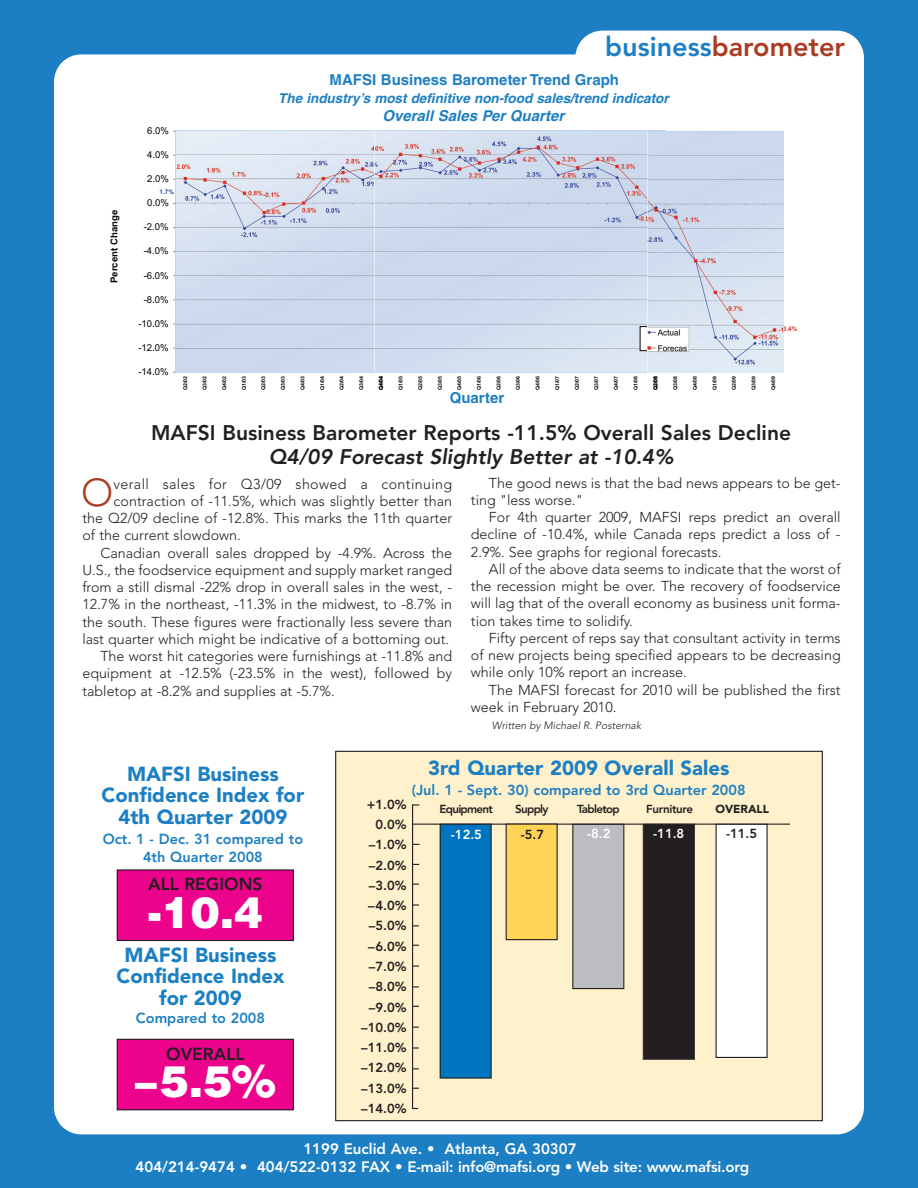
<style>
.page{position:relative;width:918px;height:1188px;background:#1d7fc3}
.page>*{position:absolute;margin:0;border:0;box-sizing:border-box;transform-origin:0 0}
.t1{font:900 43.35px "Helvetica";color:#fff}
.t2{font:300 38.55px "Avenir";color:#aa3c24}
.t3{font:800 27px "Avenir";color:#aa3c24}
.t4{font:800 21px/24px "Avenir";color:#231f20;text-align:center}
.t5{font:900 20.25px/21.8px "Avenir";color:#1d7fc3;text-align:center}
.t6{font:800 17.4px "Avenir";color:#231f20}
.t7{font:800 15px/18px "Avenir";color:#fff;text-align:center}
.t8{font:700 15px "Helvetica";color:#1d7fc3}
.t9{font:italic 700 15px "Helvetica";color:#1d7fc3}
.t10{font:800 14.4px/17.4px "Avenir";color:#1d7fc3;text-align:center}
.t11{font:300 14.25px/17.2px "Avenir";color:#231f20;text-align:justify}
.t12{font:300 14.25px "Avenir";letter-spacing:.025em;color:#231f20}
.t13{font:italic 700 13.5px "Helvetica";color:#1d7fc3}
.t14{font:800 13.05px/20.2px "Avenir";color:#231f20;text-align:right}
.t15{font:800 13.05px "Avenir";color:#fff}
.t16{font:800 11.55px "Avenir";letter-spacing:-.06em;color:#231f20}
.t17{font:800 11.55px "Avenir";letter-spacing:-.03em;color:#231f20}
.t18{font:900 11.55px "Avenir";color:#231f20}
.t19{font:300 10.5px "Avenir";color:#231f20}
.t20{font:9.6px "Arial";color:#040503}
.t21{font:700 9.6px "Arial";color:#040503}
.t22{font:700 6.3px "Arial";color:#da2e26}
.t23{font:700 6.3px "Arial";color:#31499e}
.t24{font:700 5.25px "Arial";color:#040503}
.s1{color:#1d7fc3}
</style>
<div class="page">
<div style="left:54px;top:31px;width:810px;height:1103px;background:#fff"></div>
<img style="left:175px;top:131px;width:199px;height:242px">
<img style="left:374px;top:131px;width:273px;height:242px">
<svg style="left:183px;top:146px;width:464px;height:214px;background:#ced7e9"></svg>
<img style="left:647px;top:131px;width:137px;height:242px">
<div style="left:336px;top:751px;width:486px;height:370px;background:#fef1cb"></div>
<svg style="left:116px;top:823px;width:674px;height:288px"></svg>
<hr style="left:412px;top:804px;width:1px;height:304px;background:#231f20">
<svg style="left:413px;top:904px;width:6px;height:2px"></svg>
<svg style="left:413px;top:1047px;width:6px;height:2px"></svg>
<svg style="left:413px;top:804px;width:6px;height:2px"></svg>
<div style="left:440px;top:824px;width:51px;height:254px;background:#0075bf"></div>
<div style="left:440px;top:824px;width:52px;height:255px;border:1px solid #231f20"></div>
<div style="left:573px;top:825px;width:50px;height:163px;background:#bcbdc0"></div>
<div style="left:572px;top:824px;width:52px;height:165px;border:1px solid #231f20"></div>
<div style="left:716px;top:824px;width:51px;height:233px;background:#fff"></div>
<div style="left:644px;top:825px;width:50px;height:234px;background:#231f20"></div>
<div style="left:643px;top:824px;width:52px;height:236px;border:1px solid #231f20"></div>
<div style="left:506px;top:824px;width:51px;height:116px;background:#fed356"></div>
<div style="left:506px;top:824px;width:52px;height:116px;border:1px solid #231f20"></div>
<div style="left:265px;top:73px;width:419px;height:55px;background:#fff"></div>
<div style="left:408px;top:390px;width:138px;height:27px;background:#fff"></div>
<h3 class="t3" style="left:605px;top:35px;width:241px"><span class="s1">business</span>barometer</h3>
<p class="t21" style="left:111px;top:283px;width:74px;rotate:-90deg">Percent Change</p>
<p class="t20" style="left:147px;top:125px;width:23px">6.0%</p>
<p class="t20" style="left:147px;top:149px;width:23px">4.0%</p>
<p class="t20" style="left:147px;top:173px;width:23px">2.0%</p>
<p class="t23" style="left:160px;top:190px;width:16px">1.7%</p>
<p class="t20" style="left:147px;top:197px;width:23px">0.0%</p>
<p class="t20" style="left:144px;top:221px;width:27px">-2.0%</p>
<p class="t20" style="left:144px;top:246px;width:27px">-4.0%</p>
<p class="t20" style="left:144px;top:270px;width:27px">-6.0%</p>
<p class="t20" style="left:144px;top:294px;width:27px">-8.0%</p>
<p class="t20" style="left:138px;top:318px;width:32px">-10.0%</p>
<p class="t20" style="left:138px;top:342px;width:32px">-12.0%</p>
<p class="t8" style="left:330px;top:74px;width:291px">MAFSI Business Barometer Trend Graph</p>
<p class="t13" style="left:278px;top:93px;width:395px">The industry ’s most definitive non-food sales/trend indicator</p>
<p class="t9" style="left:382px;top:110px;width:186px">Overall Sales Per Quarter</p>
<p class="t22" style="left:777px;top:327px;width:21px">-10.4%</p>
<p class="t20" style="left:138px;top:366px;width:32px">-14.0%</p>
<p class="t24" style="left:183px;top:390px;width:16px;rotate:-90deg">Q2/02</p>
<p class="t24" style="left:203px;top:390px;width:16px;rotate:-90deg">Q3/02</p>
<p class="t24" style="left:222px;top:390px;width:16px;rotate:-90deg">Q4/02</p>
<p class="t24" style="left:242px;top:390px;width:16px;rotate:-90deg">Q1/03</p>
<p class="t24" style="left:262px;top:390px;width:16px;rotate:-90deg">Q2/03</p>
<p class="t24" style="left:281px;top:390px;width:16px;rotate:-90deg">Q3/03</p>
<p class="t24" style="left:301px;top:390px;width:16px;rotate:-90deg">Q4/03</p>
<p class="t24" style="left:320px;top:390px;width:16px;rotate:-90deg">Q1/04</p>
<p class="t24" style="left:340px;top:390px;width:16px;rotate:-90deg">Q2/04</p>
<p class="t24" style="left:359px;top:390px;width:16px;rotate:-90deg">Q3/04</p>
<p class="t24" style="left:379px;top:390px;width:16px;rotate:-90deg">Q4/04</p>
<p class="t24" style="left:399px;top:390px;width:16px;rotate:-90deg">Q1/05</p>
<p class="t24" style="left:418px;top:390px;width:16px;rotate:-90deg">Q2/05</p>
<p class="t24" style="left:438px;top:390px;width:16px;rotate:-90deg">Q3/05</p>
<p class="t24" style="left:457px;top:390px;width:16px;rotate:-90deg">Q4/05</p>
<p class="t24" style="left:477px;top:390px;width:16px;rotate:-90deg">Q1/06</p>
<p class="t24" style="left:497px;top:390px;width:16px;rotate:-90deg">Q2/06</p>
<p class="t24" style="left:516px;top:390px;width:16px;rotate:-90deg">Q3/06</p>
<p class="t24" style="left:536px;top:390px;width:16px;rotate:-90deg">Q4/06</p>
<p class="t24" style="left:555px;top:390px;width:16px;rotate:-90deg">Q1/07</p>
<p class="t24" style="left:575px;top:390px;width:16px;rotate:-90deg">Q2/07</p>
<p class="t24" style="left:595px;top:390px;width:16px;rotate:-90deg">Q3/07</p>
<p class="t24" style="left:614px;top:390px;width:16px;rotate:-90deg">Q4/07</p>
<p class="t24" style="left:634px;top:390px;width:16px;rotate:-90deg">Q1/08</p>
<p class="t24" style="left:654px;top:390px;width:16px;rotate:-90deg">Q2/08</p>
<p class="t24" style="left:673px;top:390px;width:16px;rotate:-90deg">Q3/08</p>
<p class="t24" style="left:693px;top:390px;width:16px;rotate:-90deg">Q4/08</p>
<p class="t24" style="left:713px;top:390px;width:16px;rotate:-90deg">Q1/09</p>
<p class="t24" style="left:732px;top:390px;width:16px;rotate:-90deg">Q2/09</p>
<p class="t24" style="left:752px;top:390px;width:16px;rotate:-90deg">Q3/09</p>
<p class="t24" style="left:771px;top:390px;width:16px;rotate:-90deg">Q4/09</p>
<h3 class="t4" style="left:151px;top:423px;width:641px">MAFSI Business Barometer Reports -11.5% Overall Sales Decline<br>Q4/09 Forecast Slightly Better at -10.4%</h3>
<p class="t8" style="left:450px;top:392px;width:56px">Quarter</p>
<p class="t11" style="left:471px;top:475px;width:371px;text-indent:18px">The good news is that the bad news appears to be get&shy;ting "less worse."</p>
<p class="t11" style="left:471px;top:510px;width:371px;text-indent:18px">For 4th quarter 2009, MAFSI reps predict an overall decline of -10.4%, while Canada reps predict a loss of - 2.9%. See graphs for regional forecasts.</p>
<p class="t11" style="left:471px;top:561px;width:371px;text-indent:18px">All of the above data seems to indicate that the worst of the recession might be over. The recovery of foodservice will lag that of the overall economy as business unit forma&shy;tion takes time to solidify.</p>
<p class="t11" style="left:471px;top:630px;width:371px;text-indent:18px">Fifty percent of reps say that consultant activity in terms of new projects being specified appears to be decreasing while only 10% report an increase.</p>
<p class="t11" style="left:471px;top:682px;width:371px;text-indent:18px">The MAFSI forecast for 2010 will be published the first week in February 2010.</p>
<p class="t19" style="left:492px;top:721px;width:151px">Written by Michael R. Posternak</p>
<h3 class="t5" style="left:428px;top:759px;width:303px">3rd Quarter 2009 Overall Sales</h3>
<p class="t10" style="left:412px;top:783px;width:335px">(Jul. 1 - Sept. 30) compared to 3rd Quarter 2008</p>
<h2 class="t2" style="left:81px;top:477px;width:34px">O</h2>
<p class="t12" style="left:114px;top:478px;width:340px">verall sales for Q3/09 showed a continuing</p>
<p class="t11" style="left:114px;top:494px;width:340px">contraction of -11.5%, which was slightly better than</p>
<p class="t11" style="left:82px;top:511px;width:371px">the Q2/09 decline of -12.8%. This marks the 11th quarter</p>
<p class="t11" style="left:82px;top:528px;width:160px">of the current slowdown.</p>
<p class="t11" style="left:100px;top:545px;width:353px">Canadian overall sales dropped by -4.9%. Across the</p>
<p class="t11" style="left:82px;top:563px;width:371px">U.S., the foodservice equipment and supply market ranged</p>
<p class="t11" style="left:82px;top:580px;width:371px">from a still dismal -22% drop in overall sales in the west, -</p>
<p class="t11" style="left:82px;top:597px;width:371px">12.7% in the northeast, -11.3% in the midwest, to -8.7% in</p>
<p class="t11" style="left:82px;top:614px;width:371px">the south. These figures were fractionally less severe than</p>
<p class="t11" style="left:82px;top:632px;width:368px">last quarter which might be indicative of a bottoming out.</p>
<p class="t11" style="left:100px;top:649px;width:353px">The worst hit categories were furnishings at -11.8% and</p>
<p class="t11" style="left:82px;top:666px;width:371px">equipment at -12.5% (-23.5% in the west), followed by</p>
<p class="t11" style="left:82px;top:683px;width:254px">tabletop at -8.2% and supplies at -5.7%.</p>
<h3 class="t5" style="left:102px;top:764px;width:204px">MAFSI Business<br>Confidence Index for<br>4th Quarter 2009</h3>
<p class="t10" style="left:103px;top:832px;width:202px">Oct. 1 - Dec. 31 compared to<br>4th Quarter 2008</p>
<p class="t6" style="left:148px;top:877px;width:116px">ALL REGIONS</p>
<h1 class="t1" style="left:147px;top:897px;width:117px">-10.4</h1>
<p class="t14" style="left:361px;top:795px;width:47px">+1.0%<br>0.0% –1.0% –2.0% –3.0% –4.0% –5.0% –6.0% –7.0% –8.0% –9.0% –10.0% –11.0% –12.0% –13.0% –14.0%</p>
<p class="t16" style="left:439px;top:804px;width:55px">Equipment</p>
<p class="t16" style="left:515px;top:804px;width:35px">Supply</p>
<p class="t16" style="left:577px;top:804px;width:44px">Tabletop</p>
<p class="t17" style="left:646px;top:804px;width:49px">Furniture</p>
<p class="t18" style="left:716px;top:804px;width:55px">OVERALL</p>
<p class="t15" style="left:451px;top:829px;width:33px">-12.5</p>
<p class="t15" style="left:587px;top:828px;width:25px">-8.2</p>
<p class="t15" style="left:653px;top:828px;width:33px">-11.8</p>
<p class="t14" style="left:726px;top:825px;width:33px">-11.5</p>
<p class="t14" style="left:521px;top:826px;width:25px">-5.7</p>
<h3 class="t5" style="left:117px;top:946px;width:169px">MAFSI Business<br>Confidence Index for 2009</h3>
<p class="t10" style="left:136px;top:1010px;width:131px">Compared to 2008</p>
<p class="t6" style="left:166px;top:1047px;width:80px">OVERALL</p>
<h1 class="t1" style="left:135px;top:1066px;width:142px">–5.5%</h1>
<p class="t7" style="left:136px;top:1141px;width:615px">1199 Euclid Ave. • Atlanta, GA 30307<br>404/214-9474 • 404/522-0132 FAX • E-mail: info@mafsi.org • Web site: www.mafsi.org</p>
</div>
